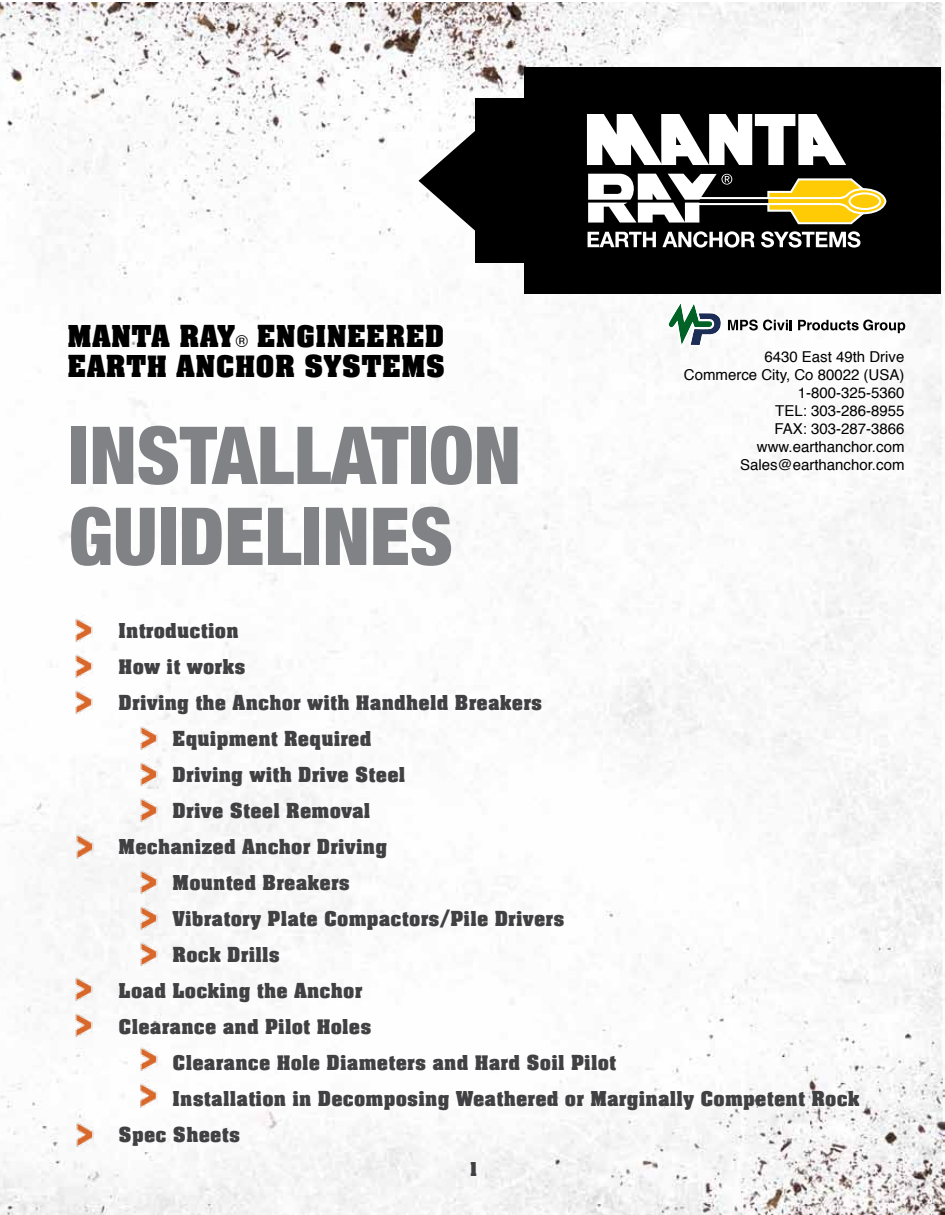
<style>
.page{position:relative;width:945px;height:1215px;background:#fff}
.page>*{position:absolute;margin:0;border:0;box-sizing:border-box;transform-origin:0 0}
.t1{font:900 condensed 80.1px/81px "Helvetica Neue";color:#808285}
.t2{font:33px/30px "Aachen Bold Plain";letter-spacing:.01em;color:#000}
.t3{font:27px "Aachen Bold Plain";color:#414042}
.t4{font:22.5px "Aachen Bold Plain";letter-spacing:.01em;color:#414042}
.t5{font:21px "Aachen Bold Plain";color:#414042}
.t6{font:15px/18px "Helvetica";color:#000;text-align:right}
.s1{font-family:"Helvetica";font-size:16.5px}
</style>
<div class="page">
<img style="left:0;top:3px;width:945px;height:1212px">
<div style="left:524px;top:68px;width:416px;height:226px;background:#000"></div>
<div style="left:475px;top:98px;width:99px;height:165px;background:#000"></div>
<svg style="left:418px;top:124px;width:57px;height:113px"></svg>
<svg style="left:587px;top:114px;width:259px;height:51px"></svg>
<svg style="left:588px;top:174px;width:299px;height:51px"></svg>
<svg style="left:588px;top:232px;width:68px;height:15px"></svg>
<svg style="left:662px;top:231px;width:93px;height:17px"></svg>
<svg style="left:761px;top:231px;width:100px;height:17px"></svg>
<img style="left:68px;top:650px;width:32px;height:33px">
<img style="left:68px;top:686px;width:32px;height:33px">
<img style="left:132px;top:722px;width:32px;height:33px">
<img style="left:68px;top:615px;width:32px;height:32px">
<img style="left:132px;top:794px;width:33px;height:32px">
<img style="left:132px;top:758px;width:32px;height:33px">
<img style="left:132px;top:902px;width:33px;height:33px">
<img style="left:132px;top:938px;width:33px;height:33px">
<img style="left:68px;top:974px;width:32px;height:32px">
<img style="left:132px;top:866px;width:33px;height:33px">
<img style="left:132px;top:1043px;width:33px;height:33px">
<svg style="left:667px;top:299px;width:125px;height:51px"></svg>
<svg style="left:798px;top:320px;width:107px;height:13px"></svg>
<img style="left:69px;top:831px;width:32px;height:32px">
<img style="left:132px;top:1080px;width:32px;height:32px">
<img style="left:69px;top:1119px;width:32px;height:32px">
<img style="left:68px;top:1009px;width:32px;height:33px">
<h2 class="t2" style="left:68px;top:322px;width:379px">MANTA RAY<span class="s1">®</span> ENGINEERED<br>EARTH ANCHOR SYSTEMS</h2>
<h1 class="t1" style="left:69px;top:411px;width:454px">INSTALLATION<br>GUIDELINES</h1>
<p class="t6" style="left:684px;top:348px;width:222px">6430 East 49th Drive<br>Commerce City, Co 80022 (USA)<br>1-800-325-5360<br>TEL: 303-286-8955<br>FAX: 303-287-3866 www.earthanchor.com<br>Sales@earthanchor.com</p>
<p class="t4" style="left:119px;top:619px;width:121px">Introduction</p>
<p class="t4" style="left:119px;top:655px;width:128px">How it works</p>
<p class="t4" style="left:119px;top:691px;width:425px">Driving the Anchor with Handheld Breakers</p>
<p class="t4" style="left:173px;top:727px;width:200px">Equipment Required</p>
<p class="t4" style="left:173px;top:763px;width:234px">Driving with Drive Steel</p>
<p class="t4" style="left:173px;top:799px;width:199px">Drive Steel Removal</p>
<p class="t4" style="left:119px;top:835px;width:270px">Mechanized Anchor Driving</p>
<p class="t4" style="left:173px;top:871px;width:179px">Mounted Breakers</p>
<p class="t4" style="left:173px;top:907px;width:393px">Vibratory Plate Compactors/Pile Drivers</p>
<p class="t4" style="left:173px;top:943px;width:109px">Rock Drills</p>
<p class="t4" style="left:119px;top:979px;width:245px">Load Locking the Anchor</p>
<p class="t4" style="left:119px;top:1015px;width:254px">Clearance and Pilot Holes</p>
<p class="t4" style="left:173px;top:1051px;width:445px">Clearance Hole Diameters and Hard Soil Pilot</p>
<p class="t4" style="left:173px;top:1087px;width:689px">Installation in Decomposing Weathered or Marginally Competent Rock</p>
<p class="t4" style="left:119px;top:1123px;width:123px">Spec Sheets</p>
<p class="t5" style="left:470px;top:1157px;width:8px">1</p>
<p class="t3" style="left:471px;top:1150px;width:10px">1</p>
</div>
